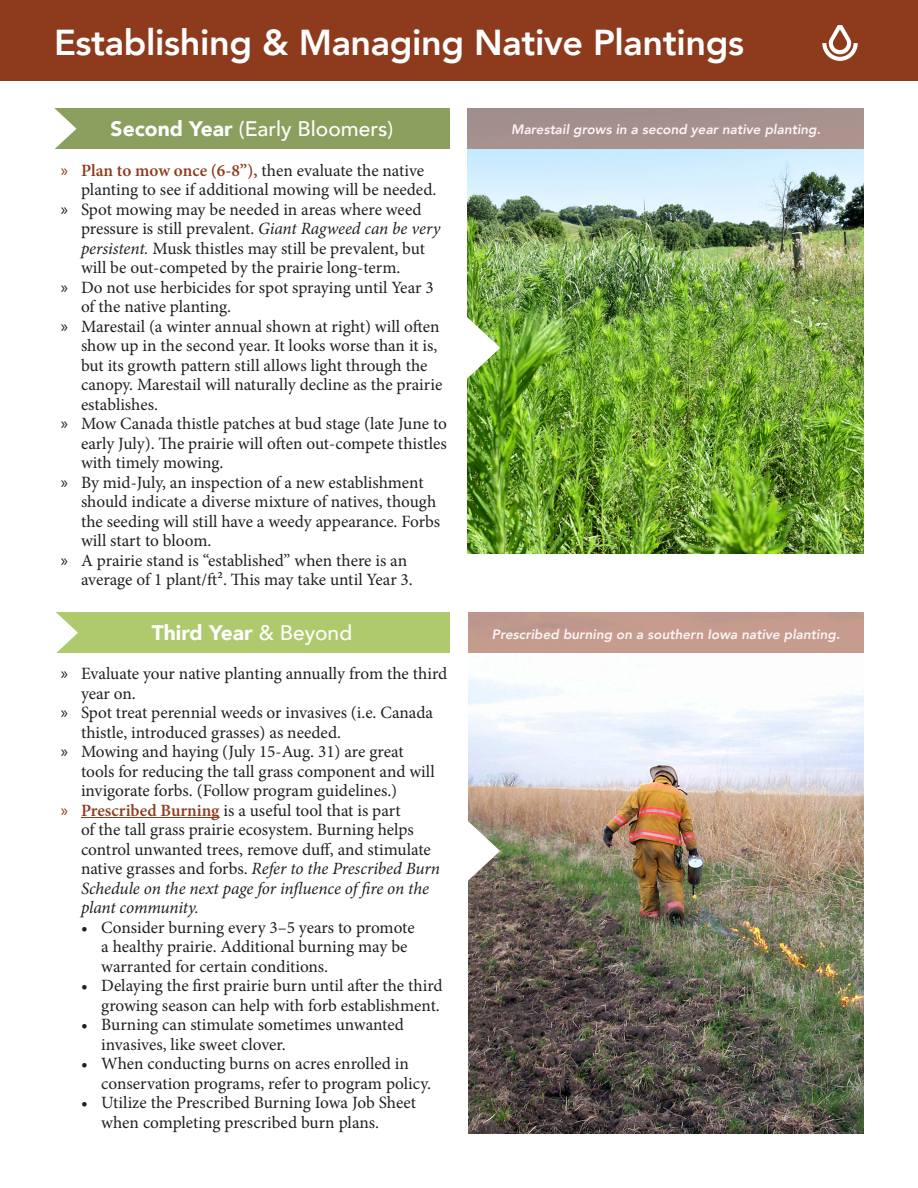
<style>
.page{position:relative;width:918px;height:1188px;background:#fff}
.page>*{position:absolute;margin:0;border:0;box-sizing:border-box;transform-origin:0 0}
.t1{font:800 36px "Avenir";letter-spacing:-.01em;color:#fff}
.t2{font:500 21px "Avenir";color:#fff}
.t3{font:900 21px "Avenir";color:#fff}
.t4{font:17.25px/19.5px "Minion Pro";color:#231f20}
.t5{font:italic 800 13.5px "Avenir";color:#fcf3f8}
.s1{font-weight:900}
.s2{font-weight:400}
.s3{font-family:"Myriad Pro";color:#8e3b1d}
.s4{font-weight:600;color:#8e3b1d}
.s5{font-family:"Myriad Pro"}
.s6{font-style:italic}
.s7{font-weight:500}
</style>
<div class="page">
<img style="left:468px;top:653px;width:396px;height:481px">
<div style="left:0;top:0;width:918px;height:81px;background:#8e3b1d"></div>
<svg style="left:822px;top:25px;width:36px;height:36px"></svg>
<img style="left:467px;top:148px;width:396px;height:405px">
<div style="left:467px;top:108px;width:396px;height:40px;background:#a6918d"></div>
<div style="left:54px;top:108px;width:396px;height:40px;background:#8ba05f"></div>
<div style="left:468px;top:613px;width:396px;height:40px;background:#c59c8d"></div>
<svg style="left:467px;top:317px;width:33px;height:62px"></svg>
<svg style="left:468px;top:820px;width:32px;height:62px"></svg>
<hr style="left:81px;top:817px;width:139px;height:1px;background:#8e3b1d">
<div style="left:54px;top:613px;width:396px;height:40px;background:#afca6d"></div>
<svg style="left:54px;top:108px;width:22px;height:41px"></svg>
<svg style="left:54px;top:612px;width:24px;height:41px"></svg>
<p class="t1" style="left:54px;top:15px;width:692px">Establishing &amp; Managing Native Plantings</p>
<p class="t2" style="left:111px;top:110px;width:284px"><span class="s1">Second Year</span> (Early Bloomers<span class="s2">)</span></p>
<p class="t5" style="left:511px;top:122px;width:311px">Marestail grows in a second year native planting.</p>
<p class="t4" style="left:81px;top:161px;width:357px;text-indent:-20px"><span class="s3">»</span> <span class="s4">Plan to mow once (6-8”),</span> then evaluate the native planting to see if additional mowing will be needed.</p>
<p class="t4" style="left:81px;top:200px;width:361px;text-indent:-20px"><span class="s5">»</span> Spot mowing may be needed in areas where weed pressure is still prevalent. <span class="s6">Giant Ragweed can be very persistent.</span> Musk thistles may still be prevalent, but will be out-competed by the prairie long-term.</p>
<p class="t4" style="left:81px;top:278px;width:354px;text-indent:-20px"><span class="s5">»</span> Do not use herbicides for spot spraying until Year 3 of the native planting.</p>
<p class="t4" style="left:81px;top:317px;width:363px;text-indent:-20px"><span class="s5">»</span> Marestail (a winter annual shown at right) will often show up in the second year. It looks worse than it is, but its growth pattern still allows light through the canopy. Marestail will naturally decline as the prairie establishes.</p>
<p class="t4" style="left:81px;top:414px;width:367px;text-align:justify;text-indent:-20px"><span class="s5">»</span> Mow Canada thistle patches at bud stage (late June to early July). The prairie will often out-compete thistles with timely mowing.</p>
<p class="t4" style="left:81px;top:473px;width:361px;text-indent:-20px"><span class="s5">»</span> By mid-July, an inspection of a new establishment should indicate a diverse mixture of natives, though the seeding will still have a weedy appearance. Forbs will start to bloom.</p>
<p class="t4" style="left:81px;top:551px;width:333px;text-indent:-20px"><span class="s5">»</span> A prairie stand is “established” when there is an average of 1 plant/ft2. This may take until Year 3.</p>
<p class="t3" style="left:152px;top:615px;width:202px">Third Year <span class="s7">&amp; Beyond</span></p>
<p class="t4" style="left:81px;top:664px;width:368px;text-indent:-20px"><span class="s5">»</span> Evaluate your native planting annually from the third year on.</p>
<p class="t4" style="left:81px;top:703px;width:354px;text-indent:-20px"><span class="s5">»</span> Spot treat perennial weeds or invasives (i.e. Canada thistle, introduced grasses) as needed.</p>
<p class="t4" style="left:81px;top:742px;width:355px;text-indent:-20px"><span class="s5">»</span> Mowing and haying (July 15-Aug. 31) are great tools for reducing the tall grass component and will invigorate forbs. (Follow program guidelines.)</p>
<p class="t4" style="left:81px;top:801px;width:361px;text-indent:-20px"><span class="s3">»</span> <span class="s4">Prescribed Burning</span> is a useful tool that is part<br>of the tall grass prairie ecosystem. Burning helps control unwanted trees, remove duff, and stimulate native grasses and forbs. <span class="s6">Refer to the Prescribed Burn Schedule on the next page for influence of fire on the plant community.</span></p>
<p class="t4" style="left:101px;top:918px;width:315px;text-indent:-20px">• Consider burning every 3–5 years to promote a healthy prairie. Additional burning may be warranted for certain conditions.</p>
<p class="t4" style="left:81px;top:976px;width:363px;text-align:right">• Delaying the first prairie burn until after the third growing season can help with forb establishment.</p>
<p class="t4" style="left:101px;top:1015px;width:304px;text-indent:-20px">• Burning can stimulate sometimes unwanted invasives, like sweet clover.</p>
<p class="t4" style="left:101px;top:1054px;width:331px;text-indent:-20px">• When conducting burns on acres enrolled in conservation programs, refer to program policy.</p>
<p class="t4" style="left:101px;top:1093px;width:316px;text-indent:-20px">• Utilize the Prescribed Burning Iowa Job Sheet when completing prescribed burn plans.</p>
<p class="t5" style="left:492px;top:626px;width:350px">Prescribed burning on a southern Iowa native planting.</p>
</div>
